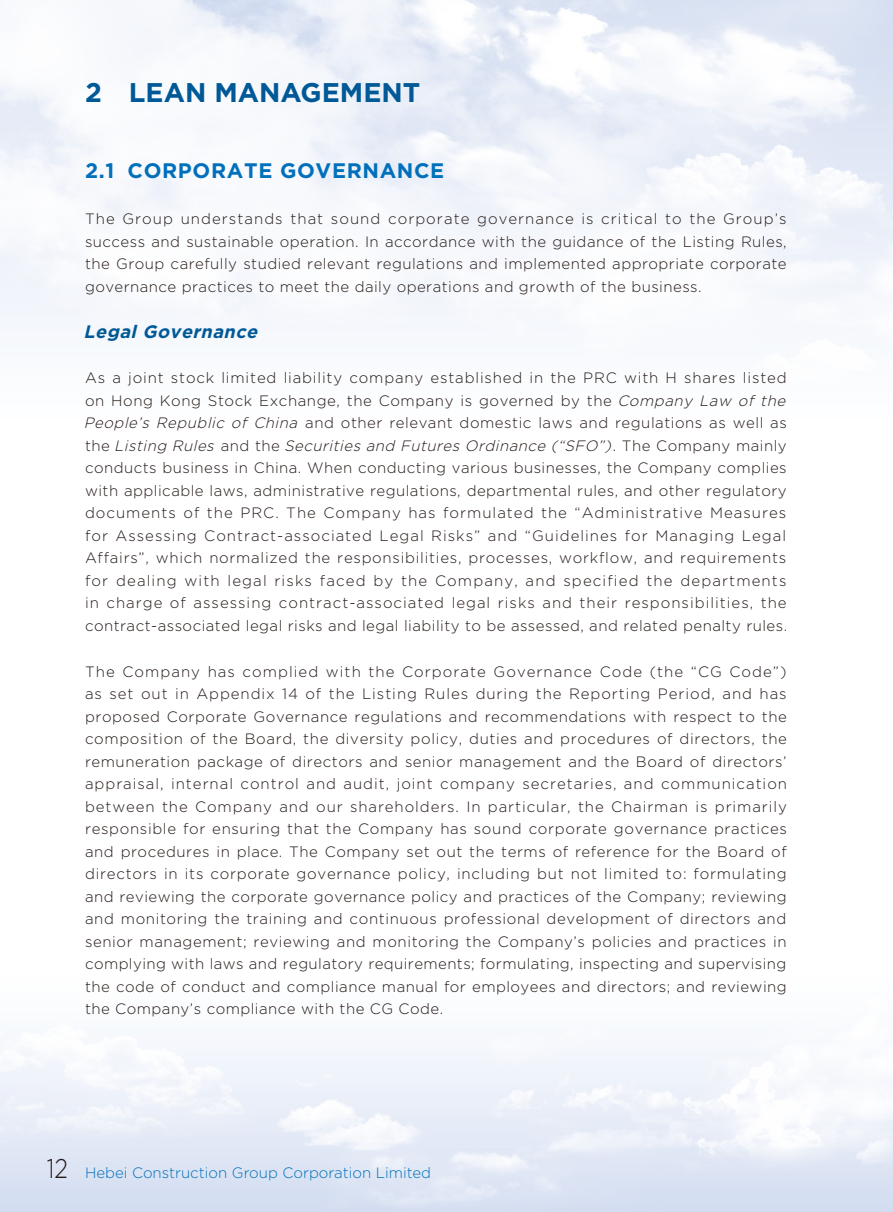
<style>
.page{position:relative;width:893px;height:1212px;background:#fff}
.page>*{position:absolute;margin:0;border:0;box-sizing:border-box;transform-origin:0 0}
.t1{font:700 27px "Gotham";color:#005997}
._01_Heading_1{font:700 21px "Gotham";letter-spacing:.03em;color:#0070bb}
._03_Heading_3{font:italic 700 18px "Gotham";color:#005997}
._00_Body_text{font:300 15px/22.5px "Gotham";letter-spacing:.035em;color:#231916;text-align:justify}
.t2{font:300 15px "Gotham";color:#0070bb}
.s1{font-style:italic}
.s2{font-size:27px;color:#231916}
</style>
<div class="page">
<h1 class="t1" style="left:85px;top:77px;width:337px">2 LEAN MANAGEMENT</h1>
<p class="_01_Heading_1" style="left:85px;top:159px;width:361px">2.1 CORPORATE GOVERNANCE</p>
<p class="_00_Body_text" style="left:85px;top:207px;width:703px">The Group understands that sound corporate governance is critical to the Group’s success and sustainable operation. In accordance with the guidance of the Listing Rules, the Group carefully studied relevant regulations and implemented appropriate corporate governance practices to meet the daily operations and growth of the business.</p>
<p class="_03_Heading_3" style="left:83px;top:321px;width:180px">Legal Governance</p>
<p class="_00_Body_text" style="left:84px;top:367px;width:707px;text-align:left">As a joint stock limited liability company established in the PRC with H shares listed on Hong Kong Stock Exchange, the Company is governed by the <span class="s1">Company Law of the People’s Republic of China</span> and other relevant domestic laws and regulations as well as t h e <span class="s1">Listing Rules</span> a n d t h e <span class="s1">Securities and Futures Ordinance (“SFO”)</span>. T h e C o m p a n y m a i n l y conducts business in China. When conducting various businesses, the Company complies with applicable laws, administrative regulations, departmental rules, and other regulatory documents of the PRC. The Company has formulated the “Administrative Measures for Assessing Contract-associated Legal Risks” and “Guidelines for Managing Legal Affairs”, which normalized the responsibilities, processes, workflow, and requirements for dealing with legal risks faced by the Company, and specified the departments in charge of assessing contract-associated legal risks and their responsibilities, the contract-associated legal risks and legal liability to be assessed, and related penalty rules.</p>
<p class="_00_Body_text" style="left:85px;top:660px;width:704px">The Company has complied with the Corporate Governance Code (the “CG Code”) as set out in Appendix 14 of the Listing Rules during the Reporting Period, and has proposed Corporate Governance regulations and recommendations with respect to the composition of the Board, the diversity policy, duties and procedures of directors, the remuneration package of directors and senior management and the Board of directors’ appraisal, internal control and audit, joint company secretaries, and communication between the Company and our shareholders. In particular, the Chairman is primarily responsible for ensuring that the Company has sound corporate governance practices and procedures in place. The Company set out the terms of reference for the Board of directors in its corporate governance policy, including but not limited to: formulating and reviewing the corporate governance policy and practices of the Company; reviewing and monitoring the training and continuous professional development of directors and senior management; reviewing and monitoring the Company’s policies and practices in complying with laws and regulatory requirements; formulating, inspecting and supervising the code of conduct and compliance manual for employees and directors; and reviewing the Company’s compliance with the CG Code.</p>
<p class="t2" style="left:47px;top:1165px;width:386px"><span class="s2">12</span> Hebei Construction Group Corporation Limited</p>
</div>
